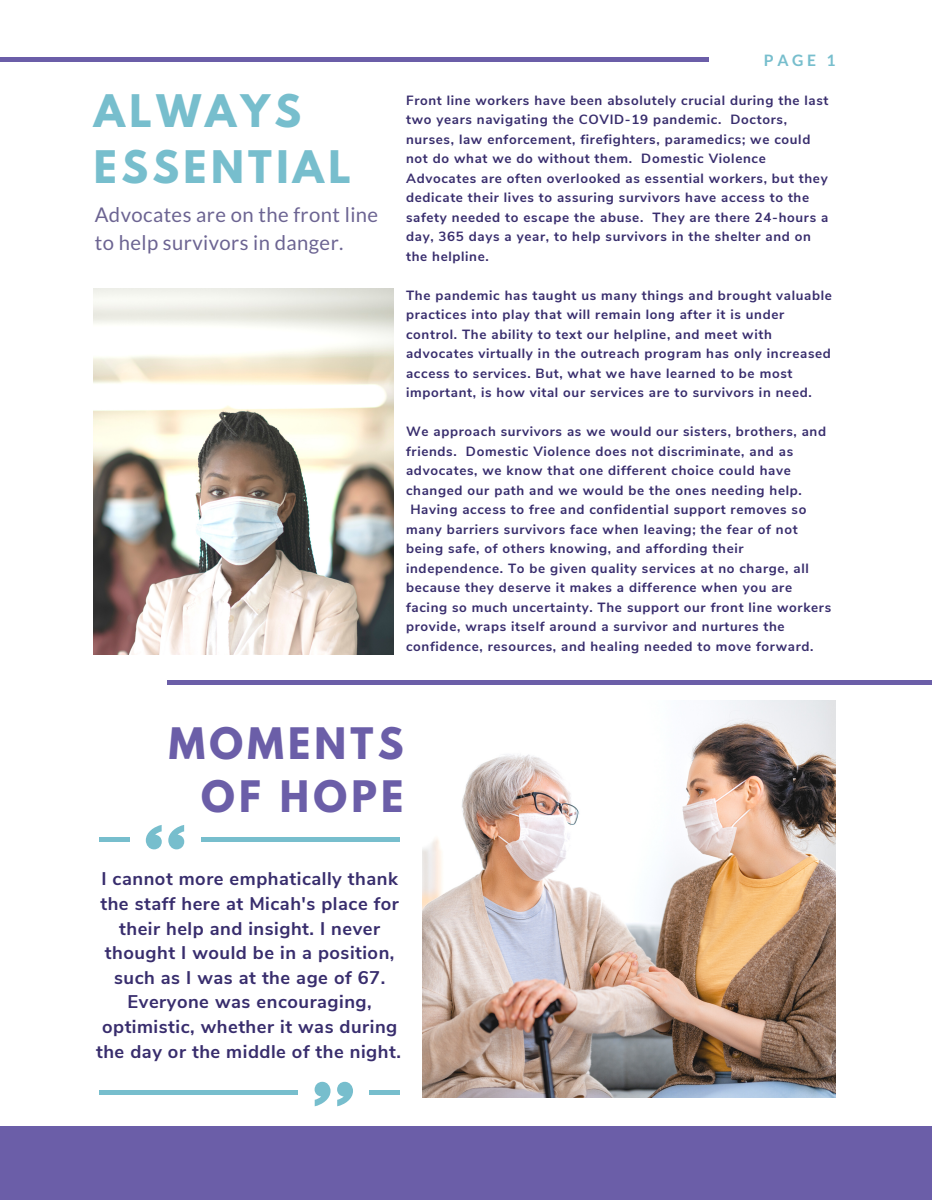
<style>
.page{position:relative;width:932px;height:1200px;background:#fff}
.page>*{position:absolute;margin:0;border:0;box-sizing:border-box;transform-origin:0 0}
.t1{font:700 39.75px/55.2px "League Spartan";letter-spacing:.11em;color:#77becd}
.t2{font:700 38.4px/53.1px "League Spartan";letter-spacing:.11em;color:#6b5ea8;text-align:right}
.t3{font:20.25px "Lato";letter-spacing:.02em;color:#6c6492}
.t4{font:700 18.3px/24.6px "Nunito Sans";letter-spacing:.03em;color:#382d6d}
.t5{font:700 15.75px "Lato";color:#77becd}
.t6{font:700 13.35px/19.5px "Nunito Sans";letter-spacing:.05em;color:#382d6d}
</style>
<div class="page">
<hr style="left:0;top:58px;width:708px;height:3px;background:#6b5ea8">
<hr style="left:167px;top:680px;width:765px;height:4px;background:#6b5ea8">
<img style="left:423px;top:700px;width:413px;height:397px">
<img style="left:94px;top:288px;width:299px;height:366px">
<svg style="left:168px;top:825px;width:16px;height:24px"></svg>
<svg style="left:146px;top:825px;width:16px;height:24px"></svg>
<hr style="left:99px;top:837px;width:30px;height:4px;background:#77becd">
<hr style="left:201px;top:837px;width:198px;height:4px;background:#77becd">
<svg style="left:314px;top:1081px;width:16px;height:25px"></svg>
<svg style="left:337px;top:1081px;width:16px;height:25px"></svg>
<svg style="left:369px;top:1090px;width:30px;height:3px"></svg>
<svg style="left:99px;top:1090px;width:199px;height:3px"></svg>
<div style="left:0;top:1126px;width:932px;height:73px;background:#6b5ea8"></div>
<p class="t1" style="left:94px;top:89px;width:258px">ALWAYS<br>ESSENTIAL</p>
<p class="t3" style="left:95px;top:202px;width:285px">Advocates are on the front line</p>
<p class="t3" style="left:95px;top:230px;width:250px">to help survivors in danger.</p>
<p class="t5" style="left:764px;top:51px;width:73px">PAGE 1</p>
<p class="t6" style="left:406px;top:90px;width:424px">Front line workers have been absolutely crucial during the last two years navigating the COVID-19 pandemic. Doctors, nurses, law enforcement, firefighters, paramedics; we could not do what we do without them. Domestic Violence Advocates are often overlooked as essential workers, but they dedicate their lives to assuring survivors have access to the safety needed to escape the abuse. They are there 24-hours a day, 365 days a year, to help survivors in the shelter and on the helpline.</p>
<p class="t6" style="left:406px;top:285px;width:427px">The pandemic has taught us many things and brought valuable practices into play that will remain long after it is under control. The ability to text our helpline, and meet with advocates virtually in the outreach program has only increased access to services. But, what we have learned to be most important, is how vital our services are to survivors in need.</p>
<p class="t6" style="left:406px;top:422px;width:421px">We approach survivors as we would our sisters, brothers, and</p>
<p class="t6" style="left:406px;top:441px;width:388px">friends. Domestic Violence does not discriminate, and as</p>
<p class="t6" style="left:406px;top:461px;width:386px">advocates, we know that one different choice could have</p>
<p class="t6" style="left:406px;top:480px;width:397px">changed our path and we would be the ones needing help.</p>
<p class="t6" style="left:410px;top:500px;width:397px">Having access to free and confidential support removes so</p>
<p class="t6" style="left:406px;top:519px;width:393px">many barriers survivors face when leaving; the fear of not</p>
<p class="t6" style="left:406px;top:539px;width:339px">being safe, of others knowing, and affording their</p>
<p class="t6" style="left:406px;top:558px;width:404px">independence. To be given quality services at no charge, all</p>
<p class="t6" style="left:406px;top:578px;width:387px">because they deserve it makes a difference when you are</p>
<p class="t6" style="left:406px;top:597px;width:426px">facing so much uncertainty. The support our front line workers</p>
<p class="t6" style="left:406px;top:617px;width:380px">provide, wraps itself around a survivor and nurtures the</p>
<p class="t6" style="left:406px;top:636px;width:409px">confidence, resources, and healing needed to move forward.</p>
<p class="t2" style="left:169px;top:722px;width:236px">MOMENTS<br>OF HOPE</p>
<p class="t4" style="left:100px;top:866px;width:300px">I cannot more emphatically thank the staff here at Micah's place for</p>
<p class="t4" style="left:96px;top:916px;width:306px;text-align:center">their help and insight. I never thought I would be in a position, such as I was at the age of 67.<br>Everyone was encouraging, optimistic, whether it was during the day or the middle of the night.</p>
</div>
